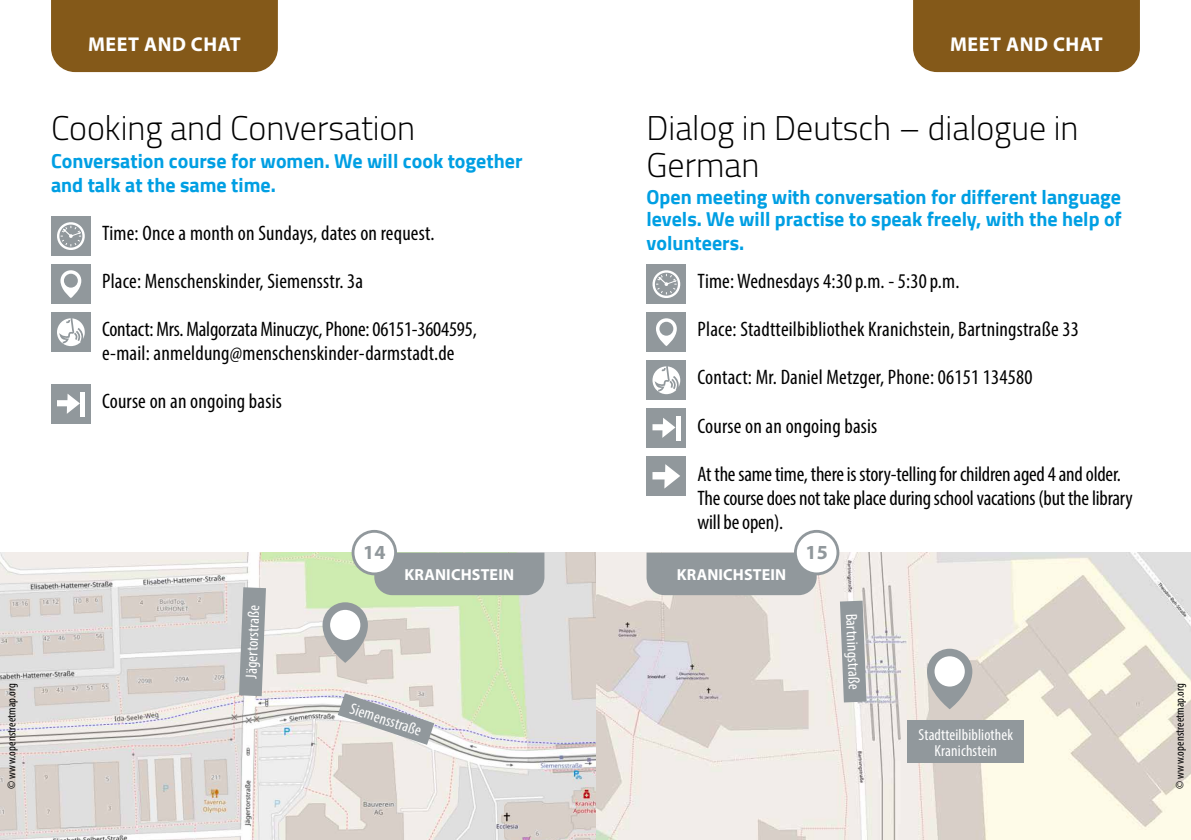
<style>
.page{position:relative;width:1191px;height:840px;background:#fff}
.page>*{position:absolute;margin:0;border:0;box-sizing:border-box;transform-origin:0 0}
.t1{font:300 34px/36px "Cairo";color:#000}
.t2{font:condensed 21px/24px "Myriad Pro";letter-spacing:.01em;color:#000}
.t3{font:condensed 21px/24px "Myriad Pro";letter-spacing:-.01em;color:#000}
.t4{font:700 20px/24px "Cairo";color:#009fe3}
.t5{font:700 20px "Myriad Pro";letter-spacing:.03em;color:#fff}
.t6{font:700 20px "Myriad Pro";color:#91989c}
.t7{font:condensed 16px/16px "Myriad Pro";letter-spacing:.01em;color:#fff;text-align:center}
.t8{font:700 16px "Myriad Pro";letter-spacing:.01em;color:#fff}
.t9{font:condensed 12px "Myriad Pro";letter-spacing:.01em;color:#000}
</style>
<div class="page">
<img style="left:0;top:552px;width:1191px;height:287px">
<svg style="left:927px;top:648px;width:45px;height:60px;background:#a2a6a7"></svg>
<div style="left:934px;top:656px;width:30px;height:30px;background:#fff;border-radius:50%"></div>
<div style="left:907px;top:720px;width:117px;height:42px;background:#91989c"></div>
<svg style="left:840px;top:600px;width:26px;height:102px;background:#9ca2a5"></svg>
<svg style="left:322px;top:602px;width:46px;height:60px;background:#a4a8a9"></svg>
<div style="left:330px;top:609px;width:30px;height:30px;background:#fff;border-radius:50%"></div>
<svg style="left:338px;top:693px;width:96px;height:51px;background:#c3c3c3"></svg>
<svg style="left:239px;top:587px;width:27px;height:108px;background:#9fa4a7"></svg>
<div style="left:51px;top:0;width:227px;height:72px;background:#845919"></div>
<div style="left:374px;top:552px;width:170px;height:43px;background:#91989c"></div>
<div style="left:913px;top:0;width:227px;height:72px;background:#845919"></div>
<div style="left:646px;top:552px;width:170px;height:43px;background:#91989c"></div>
<div style="left:51px;top:216px;width:40px;height:40px;background:#91989c"></div>
<svg style="left:57px;top:222px;width:28px;height:28px"></svg>
<div style="left:51px;top:264px;width:40px;height:40px;background:#91989c"></div>
<svg style="left:60px;top:270px;width:21px;height:28px"></svg>
<div style="left:64px;top:273px;width:14px;height:14px;background:#91989c;border-radius:50%"></div>
<div style="left:51px;top:312px;width:40px;height:40px;background:#91989c"></div>
<svg style="left:57px;top:318px;width:28px;height:28px"></svg>
<div style="left:51px;top:384px;width:40px;height:40px;background:#91989c"></div>
<div style="left:80px;top:392px;width:5px;height:24px;background:#fff"></div>
<svg style="left:57px;top:394px;width:23px;height:19px"></svg>
<div style="left:646px;top:264px;width:40px;height:40px;background:#91989c"></div>
<svg style="left:652px;top:270px;width:29px;height:28px"></svg>
<div style="left:646px;top:312px;width:40px;height:40px;background:#91989c"></div>
<svg style="left:656px;top:318px;width:21px;height:28px"></svg>
<div style="left:659px;top:321px;width:14px;height:14px;background:#91989c;border-radius:50%"></div>
<div style="left:646px;top:360px;width:40px;height:40px;background:#91989c"></div>
<svg style="left:652px;top:366px;width:28px;height:28px"></svg>
<div style="left:646px;top:408px;width:40px;height:40px;background:#91989c"></div>
<hr style="left:676px;top:416px;width:4px;height:24px;background:#fff">
<svg style="left:652px;top:418px;width:23px;height:19px"></svg>
<div style="left:646px;top:456px;width:40px;height:40px;background:#91989c"></div>
<svg style="left:652px;top:464px;width:28px;height:24px"></svg>
<svg style="left:351px;top:529px;width:46px;height:46px"></svg>
<div style="left:354px;top:532px;width:40px;height:40px;background:#fff;border-radius:50%"></div>
<svg style="left:794px;top:529px;width:45px;height:46px"></svg>
<div style="left:797px;top:532px;width:39px;height:40px;background:#fff;border-radius:50%"></div>
<p class="t5" style="left:88px;top:31px;width:154px">MEET AND CHAT</p>
<p class="t5" style="left:950px;top:31px;width:154px">MEET AND CHAT</p>
<h1 class="t1" style="left:51px;top:110px;width:366px">Cooking and Conversation</h1>
<p class="t4" style="left:51px;top:149px;width:473px">Conversation course for women. We will cook together and talk at the same time.</p>
<p class="t2" style="left:102px;top:221px;width:334px">Time: Once a month on Sundays, dates on request.</p>
<p class="t2" style="left:102px;top:269px;width:262px">Place: Menschenskinder, Siemensstr. 3a</p>
<p class="t2" style="left:102px;top:317px;width:376px">Contact: Mrs. Malgorzata Minuczyc, Phone: 06151-3604595, e-mail: anmeldung@menschenskinder-darmstadt.de</p>
<p class="t2" style="left:102px;top:389px;width:181px">Course on an ongoing basis</p>
<h1 class="t1" style="left:646px;top:110px;width:433px">Dialog in Deutsch – dialogue in<br>German</h1>
<p class="t4" style="left:646px;top:186px;width:477px;line-height:22px">Open meeting with conversation for different language levels. We will practise to speak freely, with the help of</p>
<p class="t4" style="left:646px;top:231px;width:99px">volunteers.</p>
<p class="t2" style="left:697px;top:269px;width:263px">Time: Wednesdays 4:30p.m. - 5:30p.m.</p>
<p class="t2" style="left:697px;top:317px;width:383px">Place: Stadtteilbibliothek Kranichstein, Bartningstraße 33</p>
<p class="t2" style="left:697px;top:365px;width:336px">Contact: Mr. Daniel Metzger, Phone: 06151 134580</p>
<p class="t2" style="left:697px;top:413px;width:181px">Course on an ongoing basis</p>
<p class="t3" style="left:697px;top:461px;width:437px">At the same time, there is story-telling for children aged 4 and older.<br>The course does not take place during school vacations (but the library will be open).</p>
<p class="t6" style="left:363px;top:539px;width:24px">14</p>
<p class="t6" style="left:805px;top:539px;width:24px">15</p>
<p class="t8" style="left:405px;top:563px;width:111px">KRANICHSTEIN</p>
<p class="t8" style="left:677px;top:563px;width:111px">KRANICHSTEIN</p>
<p class="t7" style="left:243px;top:677px;width:75px;rotate:-88deg">Jägertorstraße</p>
<p class="t7" style="left:859px;top:612px;width:78px;rotate:88deg">Bartningstraße</p>
<p class="t9" style="left:4px;top:788px;width:107px;rotate:-90deg">© www.openstreetmap.org</p>
<p class="t9" style="left:1172px;top:788px;width:107px;rotate:-90deg">© www.openstreetmap.org</p>
<p class="t7" style="left:353px;top:699px;width:76px;rotate:18deg">Siemensstraße</p>
<p class="t7" style="left:918px;top:726px;width:96px">Stadtteilbibliothek<br>Kranichstein</p>
</div>
